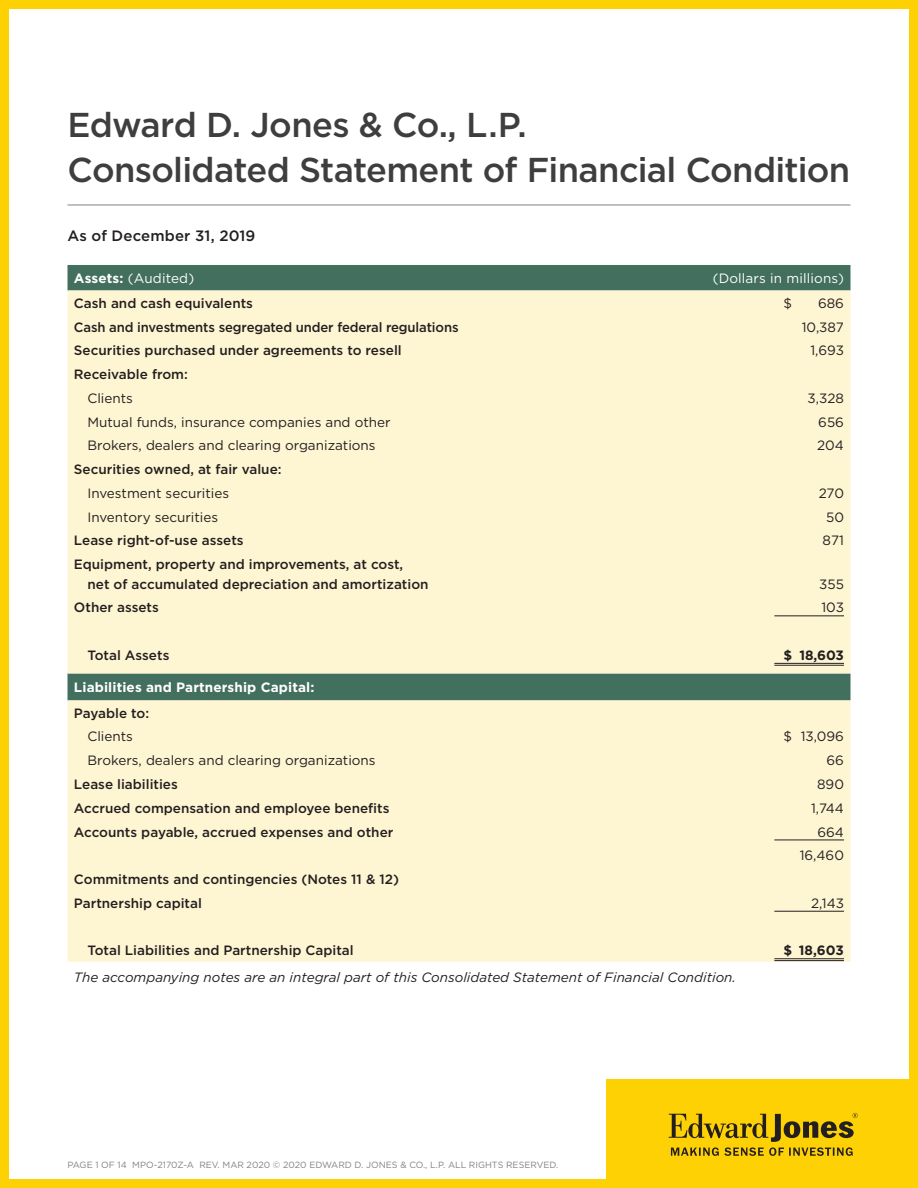
<style>
.page{position:relative;width:918px;height:1188px;background:#fff}
.page>*{position:absolute;margin:0;border:0;box-sizing:border-box;transform-origin:0 0}
.Headline{font:500 34.5px/45px "Gotham";letter-spacing:-.02em;color:#3e3e3f}
.Sub_Head{font:500 15px "Gotham";letter-spacing:.01em;color:#231f20}
.t1{font:500 13.5px/19.5px "Gotham";color:#231f20}
.t2{font:13.5px "Gotham";color:#231f20}
.t3{font:italic 13.5px "Gotham";color:#231f20}
.t4{font:13.5px "Gotham";letter-spacing:.01em;color:#fff}
.t5{font:700 13.5px "Gotham";letter-spacing:.01em;color:#fff}
.t6{font:700 13.5px "Gotham";letter-spacing:-.01em;color:#231f20}
.t7{font:9px "Gotham";color:#808285}
.s1{font-weight:700}
</style>
<div class="page">
<div style="left:0;top:0;width:918px;height:1188px;border:9px solid #fed105"></div>
<div style="left:606px;top:1079px;width:312px;height:109px;background:#fed105"></div>
<svg style="left:669px;top:1113px;width:189px;height:43px"></svg>
<hr style="left:68px;top:205px;width:782px;height:1px;background:#808285">
<div style="left:68px;top:265px;width:782px;height:26px;background:#436f5e"></div>
<div style="left:68px;top:291px;width:782px;height:671px;background:#fef5d2"></div>
<hr style="left:774px;top:616px;width:70px;height:1px;background:#231f20">
<hr style="left:774px;top:663px;width:70px;height:1px;background:#231f20">
<hr style="left:774px;top:665px;width:70px;height:1px;background:#231f20">
<hr style="left:774px;top:840px;width:70px;height:1px;background:#231f20">
<hr style="left:774px;top:911px;width:70px;height:1px;background:#231f20">
<hr style="left:774px;top:958px;width:70px;height:1px;background:#231f20">
<hr style="left:774px;top:960px;width:70px;height:1px;background:#231f20">
<p class="Headline" style="left:68px;top:102px;width:784px">Edward D. Jones &amp; Co., L.P.<br>Consolidated Statement of Financial Condition</p>
<p class="Sub_Head" style="left:68px;top:226px;width:189px">As of December 31, 2019</p>
<p class="t4" style="left:74px;top:270px;width:122px"><span class="s1">Assets:</span> (Audited)</p>
<p class="t4" style="left:713px;top:270px;width:133px">(Dollars in millions)</p>
<p class="t1" style="left:74px;top:293px;width:181px">Cash and cash equivalents</p>
<p class="t2" style="left:783px;top:294px;width:10px">$</p>
<p class="t2" style="left:818px;top:294px;width:27px">686</p>
<p class="t1" style="left:74px;top:317px;width:386px">Cash and investments segregated under federal regulations</p>
<p class="t2" style="left:802px;top:318px;width:44px">10,387</p>
<p class="t1" style="left:74px;top:341px;width:329px">Securities purchased under agreements to resell</p>
<p class="t2" style="left:810px;top:342px;width:35px">1,693</p>
<p class="t1" style="left:74px;top:364px;width:115px">Receivable from:</p>
<p class="t2" style="left:87px;top:389px;width:47px">Clients</p>
<p class="t2" style="left:808px;top:389px;width:38px">3,328</p>
<p class="t2" style="left:87px;top:413px;width:305px">Mutual funds, insurance companies and other</p>
<p class="t2" style="left:818px;top:413px;width:27px">656</p>
<p class="t2" style="left:87px;top:437px;width:290px">Brokers, dealers and clearing organizations</p>
<p class="t2" style="left:817px;top:437px;width:28px">204</p>
<p class="t1" style="left:74px;top:459px;width:209px">Securities owned, at fair value:</p>
<p class="t2" style="left:87px;top:484px;width:143px">Investment securities</p>
<p class="t2" style="left:819px;top:484px;width:27px">270</p>
<p class="t2" style="left:87px;top:508px;width:132px">Inventory securities</p>
<p class="t2" style="left:826px;top:508px;width:19px">50</p>
<p class="t1" style="left:74px;top:531px;width:171px">Lease right-of-use assets</p>
<p class="t2" style="left:823px;top:532px;width:23px">871</p>
<p class="t1" style="left:87px;top:554px;width:343px;text-indent:-14px">Equipment, property and improvements, at cost, net of accumulated depreciation and amortization</p>
<p class="t2" style="left:819px;top:575px;width:26px">355</p>
<p class="t1" style="left:74px;top:598px;width:86px">Other assets</p>
<p class="t2" style="left:821px;top:599px;width:24px">103</p>
<p class="t1" style="left:87px;top:645px;width:83px">Total Assets</p>
<p class="t6" style="left:783px;top:646px;width:62px">$ 18,603</p>
<p class="t5" style="left:74px;top:679px;width:242px">Liabilities and Partnership Capital:</p>
<p class="t1" style="left:74px;top:703px;width:77px">Payable to:</p>
<p class="t2" style="left:87px;top:728px;width:47px">Clients</p>
<p class="t2" style="left:783px;top:728px;width:62px">$ 13,096</p>
<p class="t2" style="left:87px;top:752px;width:290px">Brokers, dealers and clearing organizations</p>
<p class="t2" style="left:827px;top:752px;width:19px">66</p>
<p class="t1" style="left:74px;top:774px;width:105px">Lease liabilities</p>
<p class="t2" style="left:817px;top:776px;width:28px">890</p>
<p class="t1" style="left:74px;top:798px;width:317px">Accrued compensation and employee benefits</p>
<p class="t2" style="left:811px;top:799px;width:34px">1,744</p>
<p class="t1" style="left:74px;top:822px;width:321px">Accounts payable, accrued expenses and other</p>
<p class="t2" style="left:817px;top:823px;width:28px">664</p>
<p class="t2" style="left:800px;top:847px;width:46px">16,460</p>
<p class="t1" style="left:74px;top:869px;width:327px">Commitments and contingencies (Notes 11 &amp; 12)</p>
<p class="t1" style="left:74px;top:893px;width:130px">Partnership capital</p>
<p class="t2" style="left:811px;top:894px;width:34px">2,143</p>
<p class="t1" style="left:87px;top:941px;width:268px">Total Liabilities and Partnership Capital</p>
<p class="t6" style="left:783px;top:942px;width:62px">$ 18,603</p>
<p class="t3" style="left:74px;top:969px;width:664px">The accompanying notes are an integral part of this Consolidated Statement of Financial Condition.</p>
<p class="t7" style="left:68px;top:1159px;width:492px">PAGE 1 OF 14 MPO-2170Z-A REV. MAR 2020 © 2020 EDWARD D. JONES &amp; CO., L.P. ALL RIGHTS RESERVED.</p>
</div>
